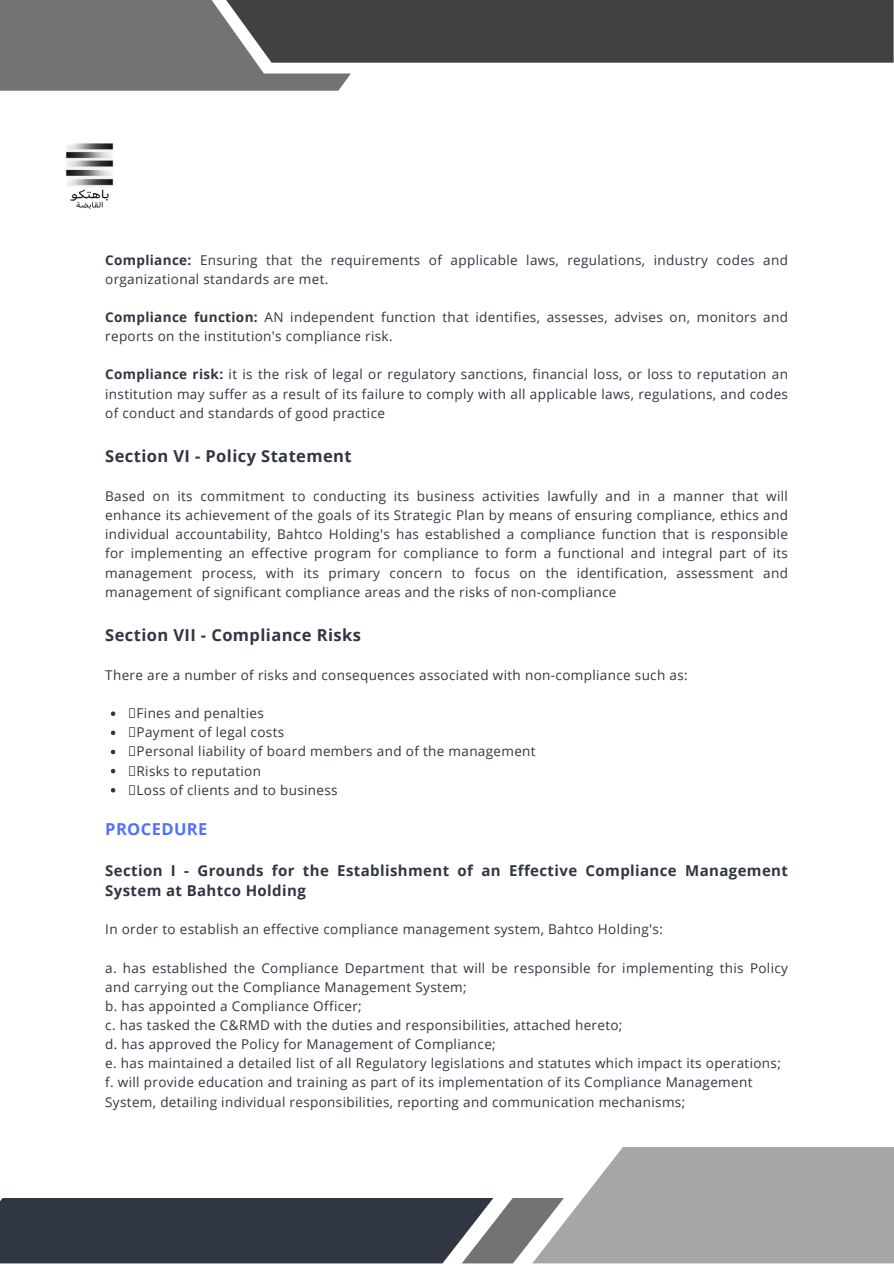
<style>
.page{position:relative;width:894px;height:1264px;background:#fff}
.page>*{position:absolute;margin:0;border:0;box-sizing:border-box;transform-origin:0 0}
.t1{font:700 16.5px "Open Sans";letter-spacing:.025em;color:#303642}
.t2{font:700 16.5px "Open Sans";letter-spacing:.025em;color:#5271ff}
.t3{font:700 15px/20.2px "Open Sans";letter-spacing:.025em;color:#303642}
.t4{font:13.5px/19.2px "Open Sans";letter-spacing:.025em;color:#303642}
.s1{font-weight:700}
</style>
<div class="page">
<svg style="left:0;top:0;width:893px;height:91px"></svg>
<svg style="left:0;top:1147px;width:893px;height:116px"></svg>
<img style="left:66px;top:143px;width:48px;height:67px">
<svg style="left:111px;top:711px;width:4px;height:5px"></svg>
<svg style="left:111px;top:730px;width:4px;height:5px"></svg>
<svg style="left:111px;top:749px;width:4px;height:5px"></svg>
<svg style="left:111px;top:768px;width:4px;height:5px"></svg>
<svg style="left:111px;top:788px;width:4px;height:4px"></svg>
<p class="t4" style="left:105px;top:250px;width:684px"><span class="s1">Compliance:</span> Ensuring that the requirements of applicable laws, regulations, industry codes and organizational standards are met.</p>
<p class="t4" style="left:105px;top:307px;width:684px"><span class="s1">Compliance function:</span> AN independent function that identifies, assesses, advises on, monitors and reports on the institution's compliance risk.</p>
<p class="t4" style="left:105px;top:364px;width:684px;text-align:justify"><span class="s1">Compliance risk:</span> it is the risk of legal or regulatory sanctions, financial loss, or loss to reputation an institution may suffer as a result of its failure to comply with all applicable laws, regulations, and codes of conduct and standards of good practice</p>
<h2 class="t1" style="left:105px;top:444px;width:248px">Section VI - Policy Statement</h2>
<p class="t4" style="left:105px;top:486px;width:684px;text-align:justify">Based on its commitment to conducting its business activities lawfully and in a manner that will enhance its achievement of the goals of its Strategic Plan by means of ensuring compliance, ethics and individual accountability, Bahtco Holding's has established a compliance function that is responsible for implementing an effective program for compliance to form a functional and integral part of its management process, with its primary concern to focus on the identification, assessment and management of significant compliance areas and the risks of non-compliance</p>
<h2 class="t1" style="left:105px;top:623px;width:257px">Section VII - Compliance Risks</h2>
<p class="t4" style="left:105px;top:665px;width:584px">There are a number of risks and consequences associated with non-compliance such as:</p>
<p class="t4" style="left:137px;top:703px;width:129px">Fines and penalties</p>
<p class="t4" style="left:137px;top:722px;width:149px">Payment of legal costs</p>
<p class="t4" style="left:137px;top:741px;width:400px">Personal liability of board members and of the management</p>
<p class="t4" style="left:137px;top:760px;width:126px">Risks to reputation</p>
<p class="t4" style="left:137px;top:780px;width:202px">Loss of clients and to business</p>
<h1 class="t2" style="left:105px;top:817px;width:104px">PROCEDURE</h1>
<h2 class="t3" style="left:105px;top:859px;width:684px">Section I - Grounds for the Establishment of an Effective Compliance Management<br>System at Bahtco Holding</h2>
<p class="t4" style="left:105px;top:919px;width:559px">In order to establish an effective compliance management system, Bahtco Holding's:</p>
<p class="t4" style="left:105px;top:957px;width:684px">a. has established the Compliance Department that will be responsible for implementing this Policy and carrying out the Compliance Management System;</p>
<p class="t4" style="left:105px;top:996px;width:258px">b. has appointed a Compliance Officer;</p>
<p class="t4" style="left:105px;top:1015px;width:518px">c. has tasked the C&amp;RMD with the duties and responsibilities, attached hereto;</p>
<p class="t4" style="left:105px;top:1034px;width:392px">d. has approved the Policy for Management of Compliance;</p>
<p class="t4" style="left:105px;top:1053px;width:677px">e. has maintained a detailed list of all Regulatory legislations and statutes which impact its operations;</p>
<p class="t4" style="left:105px;top:1072px;width:648px">f. will provide education and training as part of its implementation of its Compliance Management</p>
<p class="t4" style="left:105px;top:1091px;width:581px">System, detailing individual responsibilities, reporting and communication mechanisms;</p>
</div>
